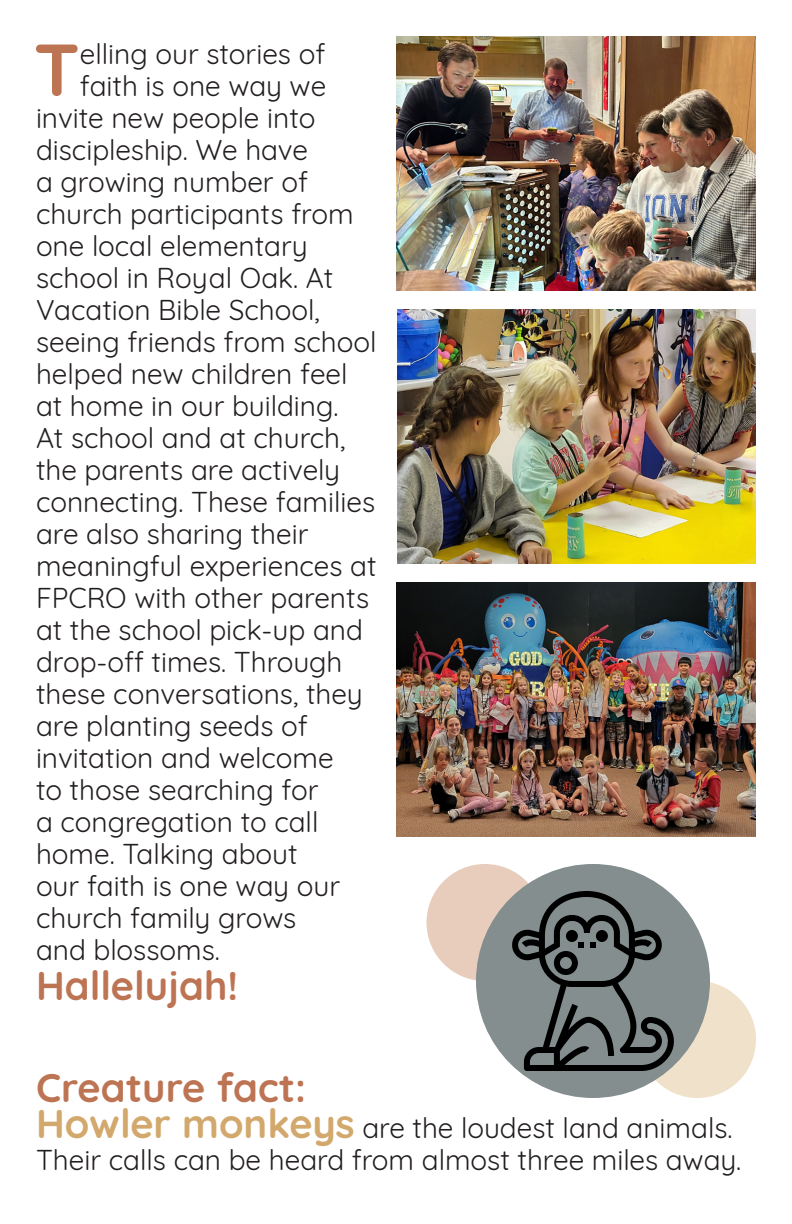
<style>
.page{position:relative;width:792px;height:1224px;background:#fff}
.page>*{position:absolute;margin:0;border:0;box-sizing:border-box;transform-origin:0 0}
.Body_2{font:700 73.6px "Quicksand";color:#bd7453}
.Body_2-2{font:700 40px "Quicksand";color:#bd7453}
.Body{font:700 40px "Quicksand";color:#bd7453}
.Body_2-3{font:28px "Quicksand";color:#231f20}
.s1{font-weight:700;font-size:40px;color:#d2a86c}
</style>
<div class="page">
<div style="left:639px;top:981px;width:117px;height:117px;background:#f0e1ca;border-radius:50%"></div>
<div style="left:426px;top:864px;width:118px;height:117px;background:#e8cdbd;border-radius:50%"></div>
<div style="left:476px;top:864px;width:234px;height:234px;background:#848e8f;border-radius:50%"></div>
<svg style="left:510px;top:891px;width:166px;height:180px"></svg>
<img style="left:396px;top:36px;width:360px;height:255px">
<img style="left:397px;top:309px;width:359px;height:255px">
<img style="left:396px;top:582px;width:360px;height:255px">
<p class="Body_2" style="left:34px;top:9px;width:48px">T</p>
<p class="Body_2-3" style="left:80px;top:32px;width:247px">elling our stories of</p>
<p class="Body_2-3" style="left:80px;top:64px;width:248px">faith is one way we</p>
<p class="Body_2-3" style="left:36px;top:96px;width:281px">invite new people into</p>
<p class="Body_2-3" style="left:36px;top:128px;width:274px">discipleship. We have</p>
<p class="Body_2-3" style="left:36px;top:160px;width:273px">a growing number of</p>
<p class="Body_2-3" style="left:36px;top:192px;width:319px">church participants from</p>
<p class="Body_2-3" style="left:36px;top:224px;width:273px">one local elementary</p>
<p class="Body_2-3" style="left:36px;top:256px;width:299px">school in Royal Oak. At</p>
<p class="Body_2-3" style="left:36px;top:288px;width:286px">Vacation Bible School,</p>
<p class="Body_2-3" style="left:36px;top:320px;width:342px">seeing friends from school</p>
<p class="Body_2-3" style="left:36px;top:352px;width:313px">helped new children feel</p>
<p class="Body_2-3" style="left:36px;top:384px;width:304px">at home in our building.</p>
<p class="Body_2-3" style="left:36px;top:416px;width:311px">At school and at church,</p>
<p class="Body_2-3" style="left:36px;top:448px;width:306px">the parents are actively</p>
<p class="Body_2-3" style="left:36px;top:480px;width:341px">connecting. These families</p>
<p class="Body_2-3" style="left:36px;top:512px;width:274px">are also sharing their</p>
<p class="Body_2-3" style="left:36px;top:544px;width:342px">meaningful experiences at</p>
<p class="Body_2-3" style="left:36px;top:576px;width:335px">FPCRO with other parents</p>
<p class="Body_2-3" style="left:36px;top:608px;width:328px">at the school pick-up and</p>
<p class="Body_2-3" style="left:36px;top:640px;width:308px">drop-off times. Through</p>
<p class="Body_2-3" style="left:36px;top:672px;width:328px">these conversations, they</p>
<p class="Body_2-3" style="left:36px;top:704px;width:273px">are planting seeds of</p>
<p class="Body_2-3" style="left:36px;top:736px;width:299px">invitation and welcome</p>
<p class="Body_2-3" style="left:36px;top:768px;width:284px">to those searching for</p>
<p class="Body_2-3" style="left:36px;top:800px;width:284px">a congregation to call</p>
<p class="Body_2-3" style="left:36px;top:832px;width:263px">home. Talking about</p>
<p class="Body_2-3" style="left:36px;top:864px;width:306px">our faith is one way our</p>
<p class="Body_2-3" style="left:36px;top:896px;width:262px">church family grows</p>
<p class="Body_2-3" style="left:36px;top:928px;width:185px">and blossoms.</p>
<p class="Body" style="left:36px;top:953px;width:204px">Hallelujah!</p>
<p class="Body_2-2" style="left:36px;top:1055px;width:272px">Creature fact:</p>
<p class="Body_2-3" style="left:36px;top:1106px;width:698px"><span class="s1">Howler monkeys</span> are the loudest land animals.</p>
<p class="Body_2-3" style="left:36px;top:1138px;width:707px">Their calls can be heard from almost three miles away.</p>
</div>
